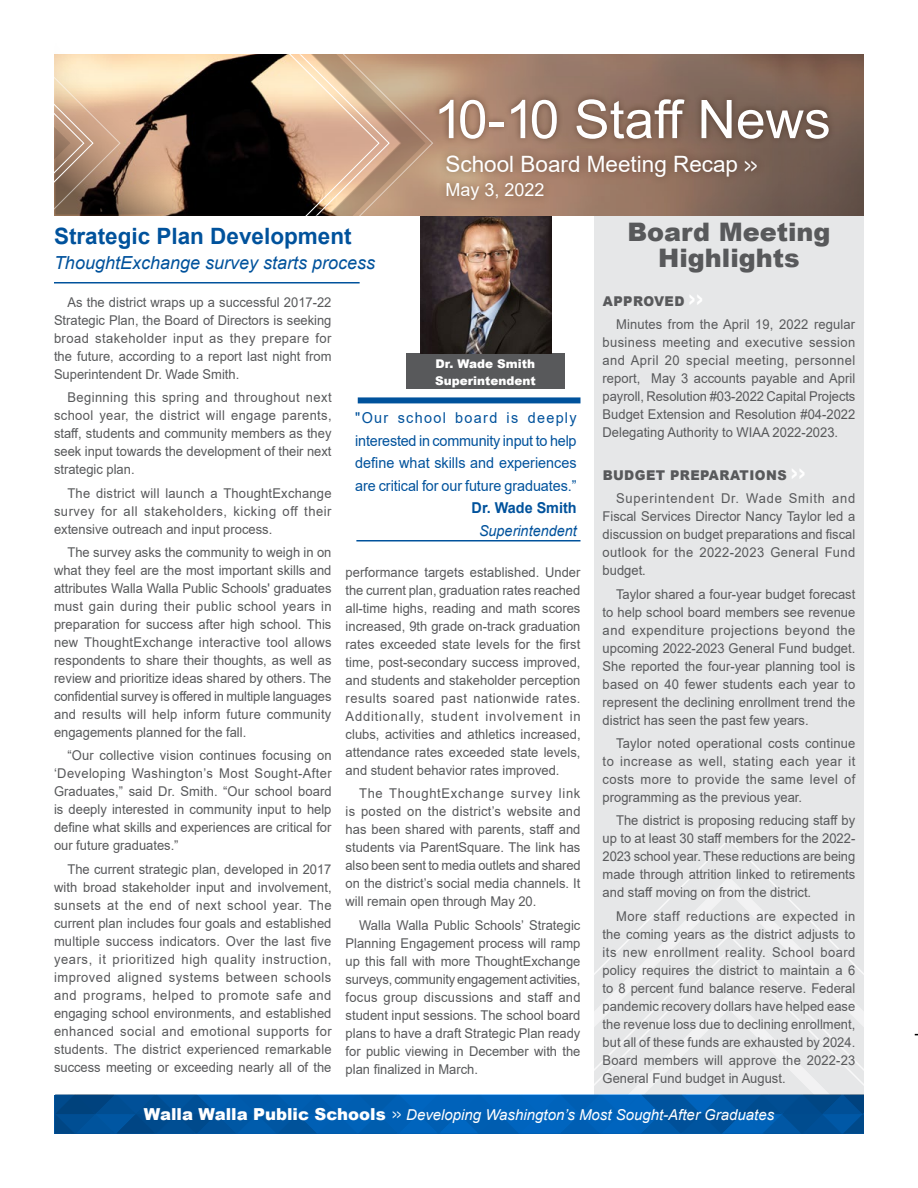
<style>
.page{position:relative;width:918px;height:1188px;background:#fff}
.page>*{position:absolute;margin:0;border:0;box-sizing:border-box;transform-origin:0 0}
.t1{font:53.25px "Arial";color:#fff}
.t2{font:900 25.5px/25.5px "Arial";color:#58595b;text-align:center}
.t3{font:22.5px "Arial";color:#fff}
.t4{font:700 22.5px "Arial";color:#00529c}
.t5{font:italic 18px "Arial";color:#00529c}
.t6{font:18px "Arial";color:#fff}
.t7{font:15px/22.5px "Arial";letter-spacing:-.005em;color:#00529c;text-align:justify;scale:.96 1}
.t8{font:italic 15px "Arial";color:#fff}
.t9{font:italic 15px "Arial";color:#00529c;scale:.96 1}
.t10{font:700 15px "Arial";color:#00529c;scale:.96 1}
.t11{font:13.5px/18px "Arial";color:#58595b;text-align:justify;scale:.96 1}
.t12{font:13.5px/23.4px "Arial";letter-spacing:.06em;color:#58595b;scale:.96 1}
.t13{font:900 12px/16.5px "Arial";color:#fff}
.s1{font-weight:900}
.s2{font-weight:900;font-size:18px;color:#fff}
.s3{font-weight:900;font-style:normal;font-size:16.5px}
.s4{font-style:normal}
</style>
<div class="page">
<div style="left:594px;top:211px;width:270px;height:891px;background:#e6e7e8"></div>
<svg style="left:594px;top:839px;width:270px;height:154px"></svg>
<svg style="left:434px;top:54px;width:430px;height:162px;background:#896c5d"></svg>
<svg style="left:55px;top:993px;width:809px;height:102px"></svg>
<svg style="left:54px;top:1095px;width:810px;height:39px;background:#0058a6"></svg>
<div style="left:438px;top:146px;width:327px;height:62px;background:#371e10;opacity:.5"></div>
<div style="left:433px;top:92px;width:402px;height:54px;background:#371e10;opacity:.5"></div>
<svg style="left:280px;top:54px;width:154px;height:162px;background:#be9d82"></svg>
<svg style="left:121px;top:54px;width:159px;height:162px;background:#5e4f41"></svg>
<svg style="left:54px;top:54px;width:67px;height:162px;background:#b59980"></svg>
<hr style="left:54px;top:282px;width:306px;height:2px;background:#00529c">
<div style="left:406px;top:353px;width:159px;height:36px;background:#58595b"></div>
<hr style="left:356px;top:540px;width:224px;height:2px;background:#00529c">
<div style="left:358px;top:397px;width:222px;height:6px;background:#00529c"></div>
<img style="left:420px;top:216px;width:132px;height:137px">
<h1 class="t1" style="left:434px;top:83px;width:399px">10-10 Staff News</h1>
<h3 class="t3" style="left:446px;top:148px;width:314px">School Board Meeting Recap &gt;&gt;</h3>
<h3 class="t6" style="left:446px;top:177px;width:101px">May 3, 2022</h3>
<h3 class="t4" style="left:54px;top:221px;width:299px">Strategic Plan Development</h3>
<h3 class="t5" style="left:54px;top:251px;width:323px">ThoughtExchange survey starts process</h3>
<p class="t11" style="left:54px;top:293px;width:291px;text-indent:14px">As the district wraps up a successful 2017-22<br>Strategic Plan, the Board of Directors is seeking broad stakeholder input as they prepare for the future, according to a report last night from Superintendent Dr. Wade Smith.</p>
<p class="t11" style="left:54px;top:388px;width:291px;text-indent:14px">Beginning this spring and throughout next school year, the district will engage parents, staff, students and community members as they seek input towards the development of their next strategic plan.</p>
<p class="t11" style="left:54px;top:484px;width:291px;text-indent:14px">The district will launch a ThoughtExchange survey for all stakeholders, kicking off their extensive outreach and input process.</p>
<p class="t11" style="left:54px;top:543px;width:291px;text-indent:14px">The survey asks the community to weigh in on what they feel are the most important skills and attributes Walla Walla Public Schools' graduates must gain during their public school years in preparation for success after high school. This new ThoughtExchange interactive tool allows respondents to share their thoughts, as well as review and prioritize ideas shared by others. The confidential survey is offered in multiple languages and results will help inform future community engagements planned for the fall.</p>
<p class="t11" style="left:54px;top:746px;width:291px;text-indent:14px">“Our collective vision continues focusing on ‘Developing Washington’s Most Sought-After Graduates,” said Dr. Smith. “Our school board is deeply interested in community input to help define what skills and experiences are critical for our future graduates.”</p>
<p class="t11" style="left:54px;top:860px;width:291px;text-indent:14px">The current strategic plan, developed in 2017 with broad stakeholder input and involvement, sunsets at the end of next school year. The current plan includes four goals and established multiple success indicators. Over the last five years, it prioritized high quality instruction, improved aligned systems between schools and programs, helped to promote safe and engaging school environments, and established enhanced social and emotional supports for students. The district experienced remarkable success meeting or exceeding nearly all of the</p>
<p class="t13" style="left:435px;top:355px;width:102px">Dr. Wade Smith<br>Superintendent</p>
<p class="t7" style="left:355px;top:407px;width:232px">"Our school board is deeply interested in community input to help define what skills and experiences are critical for our future graduates.”</p>
<p class="t10" style="left:472px;top:498px;width:111px">Dr. Wade Smith</p>
<p class="t9" style="left:479px;top:521px;width:103px">Superintendent</p>
<p class="t11" style="left:346px;top:563px;width:246px">performance targets established. Under the current plan, graduation rates reached all-time highs, reading and math scores increased, 9th grade on-track graduation rates exceeded state levels for the first time, post-secondary success improved, and students and stakeholder perception results soared past nationwide rates.<br>Additionally, student involvement in clubs, activities and athletics increased, attendance rates exceeded state levels, and student behavior rates improved.</p>
<p class="t11" style="left:346px;top:784px;width:246px;text-indent:14px">The ThoughtExchange survey link is posted on the district’s website and has been shared with parents, staff and students via ParentSquare. The link has also been sent to media outlets and shared on the district’s social media channels. It will remain open through May 20.</p>
<p class="t11" style="left:346px;top:916px;width:246px;text-indent:14px">Walla Walla Public Schools’ Strategic Planning Engagement process will ramp up this fall with more ThoughtExchange surveys, community engagement activities, focus group discussions and staff and student input sessions. The school board plans to have a draft Strategic Plan ready for public viewing in December with the plan finalized in March.</p>
<h2 class="t2" style="left:627px;top:218px;width:205px">Board Meeting<br>Highlights</h2>
<p class="t11" style="left:616px;top:289px;width:251px;line-height:23.4px;text-indent:-13px"><span class="s1">APPROVED</span> <span class="s2">&gt; &gt;<br></span>Minutes from the April 19, 2022 regular</p>
<p class="t11" style="left:603px;top:333px;width:265px">business meeting and executive session and April 20 special meeting, personnel report, May 3 accounts payable and April payroll, Resolution #03-2022 Capital Projects Budget Extension and Resolution #04-2022<br>Delegating Authority to WIAA 2022-2023.</p>
<p class="t12" style="left:616px;top:463px;width:251px;text-indent:-13px"><span class="s1">BUDGET PREPARATIONS</span> <span class="s2">&gt; &gt;<br></span>Superintendent Dr. Wade Smith and</p>
<p class="t11" style="left:603px;top:507px;width:265px">Fiscal Services Director Nancy Taylor led a discussion on budget preparations and fiscal outlook for the 2022-2023 General Fund budget.</p>
<p class="t11" style="left:603px;top:585px;width:265px;text-indent:14px">Taylor shared a four-year budget forecast to help school board members see revenue and expenditure projections beyond the upcoming 2022-2023 General Fund budget.<br>She reported the four-year planning tool is based on 40 fewer students each year to represent the declining enrollment trend the district has seen the past few years.</p>
<p class="t11" style="left:603px;top:734px;width:265px;text-indent:14px">Taylor noted operational costs continue to increase as well, stating each year it costs more to provide the same level of programming as the previous year.</p>
<p class="t11" style="left:603px;top:812px;width:265px;text-indent:14px">The district is proposing reducing staff by up to at least 30 staff members for the 2022- 2023 school year. These reductions are being made through attrition linked to retirements and staff moving on from the district.</p>
<p class="t11" style="left:603px;top:907px;width:265px;text-indent:14px">More staff reductions are expected in the coming years as the district adjusts to its new enrollment reality. School board policy requires the district to maintain a 6 to 8 percent fund balance reserve. Federal pandemic recovery dollars have helped ease the revenue loss due to declining enrollment, but all of these funds are exhausted by 2024.<br>Board members will approve the 2022-23<br>General Fund budget in August.</p>
<p class="t8" style="left:144px;top:1105px;width:632px"><span class="s3">Walla Walla Public Schools</span> <span class="s4">&gt;&gt;</span> Developing Washington’s Most Sought-After Graduates</p>
</div>
